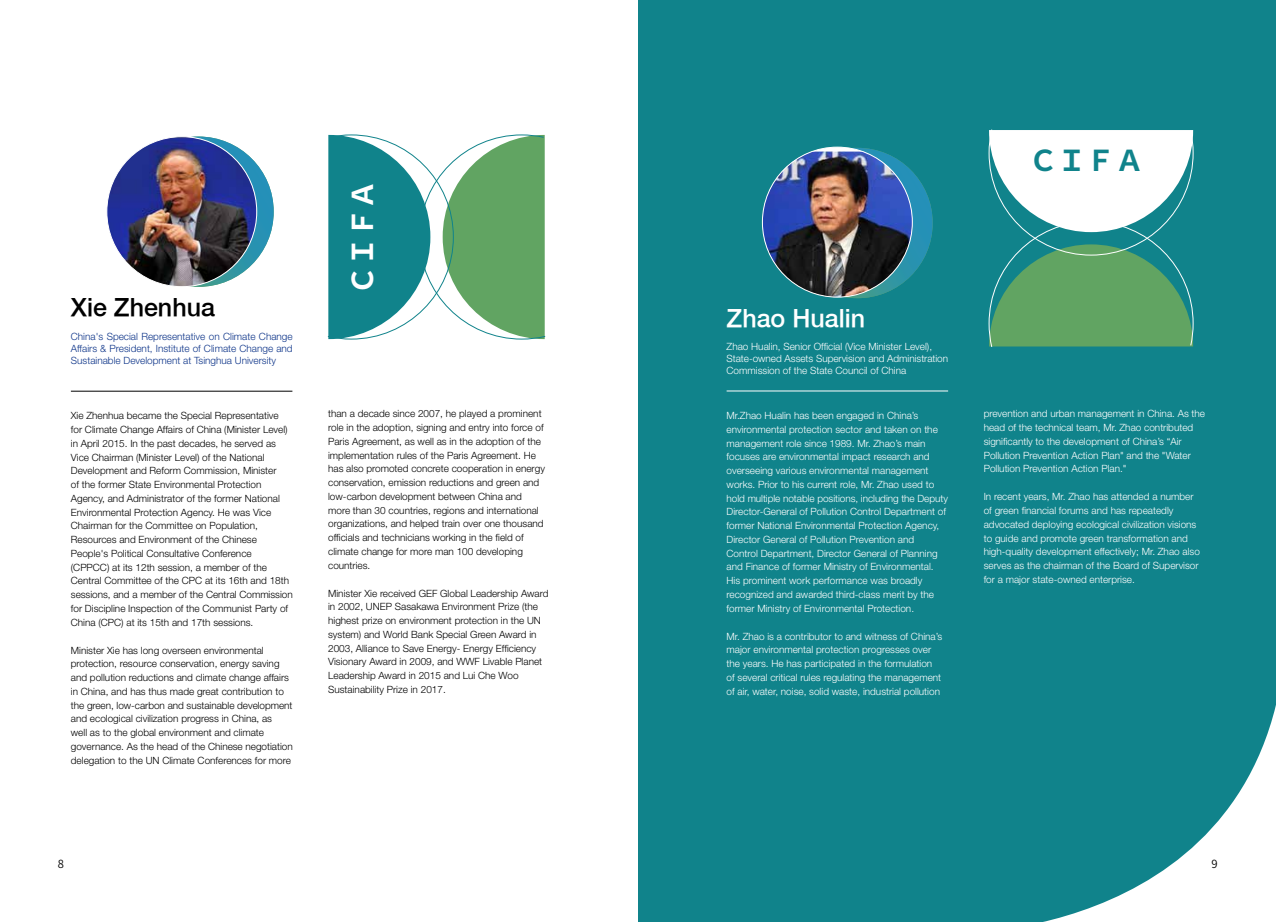
<style>
.page{position:relative;width:1276px;height:922px;background:#fff}
.page>*{position:absolute;margin:0;border:0;box-sizing:border-box;transform-origin:0 0}
.t1{font:700 28.75px "Source Han Sans CN";color:#fff}
.t2{font:700 28.75px "Source Han Sans CN";color:#10838b}
.t3{font:500 25px "Helvetica Neue";color:#000}
.t4{font:500 25px "Helvetica Neue";color:#fff}
.t5{font:11.25px "Source Han Sans CN";color:#000}
.t6{font:300 10px/13.8px "Helvetica Neue";color:#000}
.t7{font:300 10px/13.8px "Helvetica Neue";color:#fff}
.t8{font:300 10px/12px "Helvetica Neue";color:#0c3388;text-align:justify}
</style>
<div class="page">
<svg style="left:123px;top:136px;width:151px;height:151px;background:#3799b5"></svg>
<img style="left:107px;top:137px;width:150px;height:149px;border-radius:75px">
<hr style="left:71px;top:391px;width:221px;height:1px;background:#000">
<div style="left:638px;top:0;width:638px;height:921px;background:#10838b"></div>
<div style="left:782px;top:148px;width:150px;height:150px;background:#2591b7;border-radius:75px"></div>
<img style="left:762px;top:151px;width:150px;height:146px">
<hr style="left:726px;top:390px;width:222px;height:1px;background:#fff">
<svg style="left:988px;top:129px;width:205px;height:218px"></svg>
<svg style="left:327px;top:134px;width:218px;height:205px"></svg>
<h2 class="t3" style="left:71px;top:292px;width:146px">Xie Zhenhua</h2>
<p class="t8" style="left:71px;top:330px;width:223px">China's Special Representative on Climate Change Affairs &amp; President, Institute of Climate Change and Sustainable Development at Tsinghua University</p>
<p class="t6" style="left:71px;top:408px;width:223px">Xie Zhenhua became the Special Representative<br>for Climate Change Affairs of China (Minister Level) in April 2015. In the past decades, he served as Vice Chairman (Minister Level) of the National Development and Reform Commission, Minister<br>of the former State Environmental Protection Agency, and Administrator of the former National Environmental Protection Agency. He was Vice Chairman for the Committee on Population, Resources and Environment of the Chinese People's Political Consultative Conference<br>(CPPCC) at its 12th session, a member of the Central Committee of the CPC at its 16th and 18th sessions, and a member of the Central Commission for Discipline Inspection of the Communist Party of China (CPC) at its 15th and 17th sessions.</p>
<p class="t6" style="left:71px;top:642px;width:223px">Minister Xie has long overseen environmental protection, resource conservation, energy saving and pollution reductions and climate change affairs in China, and has thus made great contribution to the green, low-carbon and sustainable development and ecological civilization progress in China, as<br>well as to the global environment and climate governance. As the head of the Chinese negotiation delegation to the UN Climate Conferences for more</p>
<h1 class="t1" style="left:346px;top:295px;width:116px;rotate:-90deg">ＣＩＦＡ</h1>
<p class="t6" style="left:328px;top:406px;width:218px">than a decade since 2007, he played a prominent role in the adoption, signing and entry into force of Paris Agreement, as well as in the adoption of the implementation rules of the Paris Agreement. He has also promoted concrete cooperation in energy conservation, emission reductions and green and low-carbon development between China and more than 30 countries, regions and international organizations, and helped train over one thousand officials and technicians working in the field of climate change for more man 100 developing countries.</p>
<p class="t6" style="left:328px;top:585px;width:222px">Minister Xie received GEF Global Leadership Award in 2002, UNEP Sasakawa Environment Prize (the highest prize on environment protection in the UN system) and World Bank Special Green Award in 2003, Alliance to Save Energy- Energy Efficiency Visionary Award in 2009, and WWF Livable Planet Leadership Award in 2015 and Lui Che Woo Sustainability Prize in 2017.</p>
<h1 class="t2" style="left:1028px;top:144px;width:116px">ＣＩＦＡ</h1>
<h2 class="t4" style="left:726px;top:303px;width:140px">Zhao Hualin</h2>
<p class="t7" style="left:726px;top:340px;width:223px;line-height:12px">Zhao Hualin, Senior Official (Vice Minister Level),<br>State-owned Assets Supervision and Administration<br>Commission of the State Council of China</p>
<p class="t7" style="left:726px;top:408px;width:223px">Mr.Zhao Hualin has been engaged in China’s environmental protection sector and taken on the management role since 1989. Mr. Zhao’s main focuses are environmental impact research and overseeing various environmental management works. Prior to his current role, Mr. Zhao used to hold multiple notable positions, including the Deputy Director-General of Pollution Control Department of former National Environmental Protection Agency, Director General of Pollution Prevention and<br>Control Department, Director General of Planning and Finance of former Ministry of Environmental.<br>His prominent work performance was broadly recognized and awarded third-class merit by the former Ministry of Environmental Protection.</p>
<p class="t7" style="left:726px;top:629px;width:217px">Mr. Zhao is a contributor to and witness of China’s major environmental protection progresses over the years. He has participated in the formulation of several critical rules regulating the management of air, water, noise, solid waste, industrial pollution</p>
<p class="t7" style="left:983px;top:406px;width:223px">prevention and urban management in China. As the head of the technical team, Mr. Zhao contributed significantly to the development of China’s “Air Pollution Prevention Action Plan" and the "Water Pollution Prevention Action Plan."</p>
<p class="t7" style="left:983px;top:489px;width:218px">In recent years, Mr. Zhao has attended a number of green financial forums and has repeatedly advocated deploying ecological civilization visions to guide and promote green transformation and high-quality development effectively; Mr. Zhao also serves as the chairman of the Board of Supervisor for a major state-owned enterprise.</p>
<p class="t5" style="left:58px;top:857px;width:8px">8</p>
<p class="t5" style="left:1211px;top:857px;width:8px">9</p>
</div>
